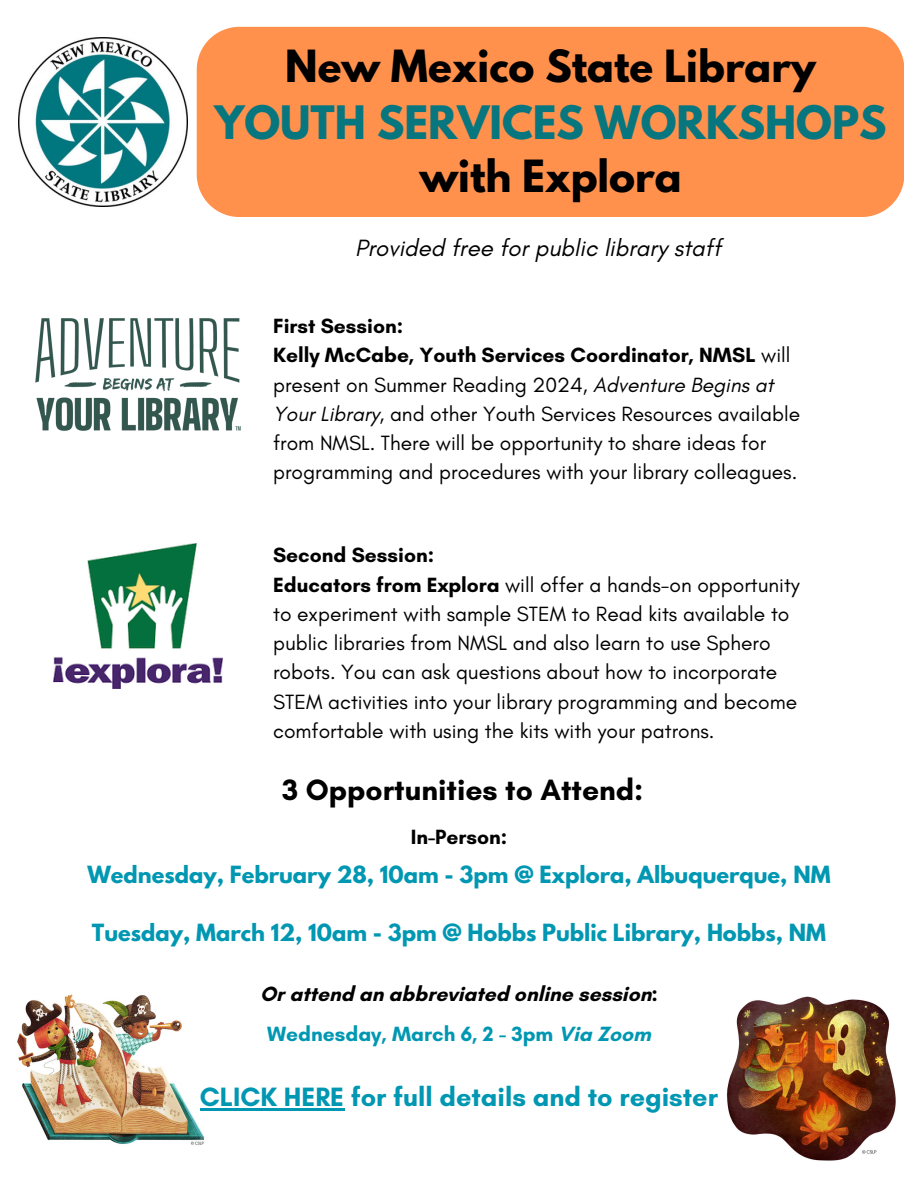
<style>
.page{position:relative;width:918px;height:1188px;background:#fff}
.page>*{position:absolute;margin:0;border:0;box-sizing:border-box;transform-origin:0 0}
.t1{font:700 40.8px "League Spartan";color:#08767e}
.t2{font:700 39.3px "League Spartan";color:#000}
.t3{font:700 30px "Glacial Indifference";color:#000}
.t4{font:700 27px "Glacial Indifference";color:#0097b2}
.t5{font:italic 24px "Glacial Indifference";color:#000}
.t6{font:21px/29.2px "Glacial Indifference";color:#000}
.t7{font:700 21px "League Spartan";color:#0097b2}
.t8{font:700 21px "Glacial Indifference";color:#000}
.t9{font:700 21px "Glacial Indifference";color:#0097b2}
.s1{font-weight:700}
.s2{font-style:italic}
</style>
<div class="page">
<img style="left:53px;top:543px;width:169px;height:145px">
<div style="left:197px;top:27px;width:707px;height:190px;background:#ff914d"></div>
<img style="left:726px;top:996px;width:170px;height:165px">
<img style="left:35px;top:318px;width:206px;height:113px">
<img style="left:19px;top:38px;width:168px;height:169px">
<img style="left:17px;top:994px;width:187px;height:151px">
<hr style="left:200px;top:1108px;width:144px;height:3px;background:#0097b2">
<p class="t2" style="left:285px;top:46px;width:532px">New Mexico State Library</p>
<p class="t1" style="left:214px;top:102px;width:674px">YOUTH SERVICES WORKSHOPS</p>
<p class="t2" style="left:419px;top:157px;width:264px">with Explora</p>
<h2 class="t5" style="left:355px;top:233px;width:368px">Provided free for public library staff</h2>
<h4 class="t8" style="left:273px;top:313px;width:132px">First Session:</h4>
<h4 class="t6" style="left:273px;top:340px;width:529px"><span class="s1">Kelly McCabe, Youth Services Coordinator, NMSL</span> will present on Summer Reading 2024, <span class="s2">Adventure Begins at Your Library</span>, and other Youth Services Resources available from NMSL. There will be opportunity to share ideas for programming and procedures with your library colleagues.</h4>
<p class="t8" style="left:273px;top:542px;width:163px">Second Session:</p>
<p class="t6" style="left:273px;top:570px;width:528px"><span class="s1">Educators from Explora</span> will offer a hands-on opportunity to experiment with sample STEM to Read kits available to public libraries from NMSL and also learn to use Sphero robots. You can ask questions about how to incorporate STEM activities into your library programming and become comfortable with using the kits with your patrons.</p>
<p class="t3" style="left:282px;top:772px;width:363px">3 Opportunities to Attend:</p>
<p class="t8" style="left:411px;top:824px;width:98px">In-Person:</p>
<p class="t7" style="left:87px;top:864px;width:745px">Wednesday, February 28, 10am - 3pm @ Explora, Albuquerque, NM</p>
<h2 class="t7" style="left:92px;top:922px;width:736px">Tuesday, March 12, 10am - 3pm @ Hobbs Public Library, Hobbs, NM</h2>
<h4 class="t8" style="left:260px;top:981px;width:399px">Or attend an abbreviated online session:</h4>
<h4 class="t9" style="left:267px;top:1021px;width:385px">Wednesday, March 6, 2 - 3pm Via Zoom</h4>
<h4 class="t4" style="left:200px;top:1081px;width:520px">CLICK HERE for full details and to register</h4>
</div>
